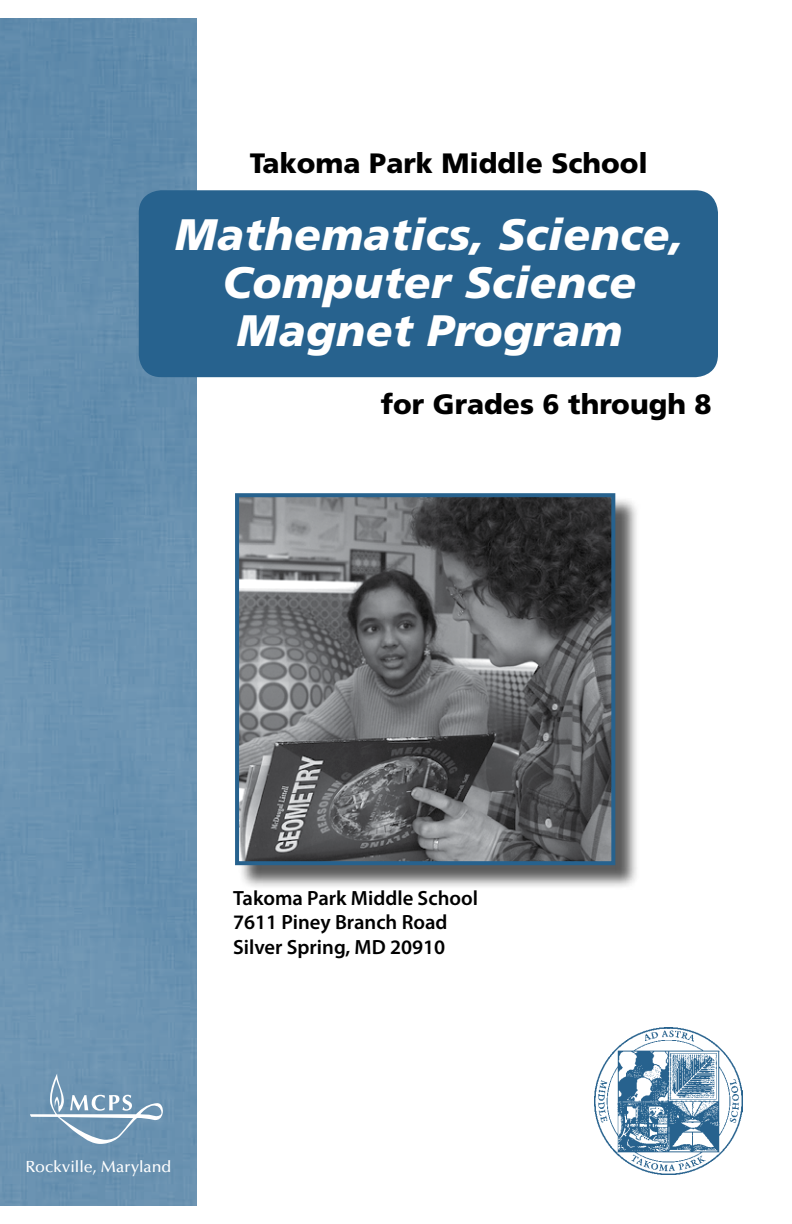
<style>
.page{position:relative;width:792px;height:1224px;background:#fff}
.page>*{position:absolute;margin:0;border:0;box-sizing:border-box;transform-origin:0 0}
.t1{font:italic 900 44px/48px "Frutiger LT Std";letter-spacing:.01em;color:#fff;text-align:center}
.t2{font:900 28px "Frutiger LT Std";color:#000}
.t3{font:600 20.6px/24.8px "Myriad Pro";color:#000}
.t4{font:500 16.2px "Optima LT Std";color:#fff}
</style>
<div class="page">
<img style="left:0;top:18px;width:196px;height:1188px">
<svg style="left:30px;top:1074px;width:133px;height:70px;background:#7fa1bb"></svg>
<div style="left:238px;top:496px;width:403px;height:394px;background:#000;opacity:.65"></div>
<img style="left:240px;top:498px;width:370px;height:362px">
<div style="left:235px;top:493px;width:380px;height:372px;border:4px solid #27628e"></div>
<div style="left:139px;top:190px;width:579px;height:187px;background:#27628e;border-radius:23px"></div>
<img style="left:595px;top:1027px;width:147px;height:147px">
<h2 class="t2" style="left:250px;top:146px;width:400px">Takoma Park Middle School</h2>
<h1 class="t1" style="left:175px;top:211px;width:510px">Mathematics, Science,<br>Computer Science<br>Magnet Program</h1>
<h2 class="t2" style="left:381px;top:388px;width:333px">for Grades 6 through 8</h2>
<p class="t3" style="left:233px;top:885px;width:247px">Takoma Park Middle School<br>7611 Piney Branch Road<br>Silver Spring, MD 20910</p>
<p class="t4" style="left:25px;top:1157px;width:148px">Rockville, Maryland</p>
</div>
